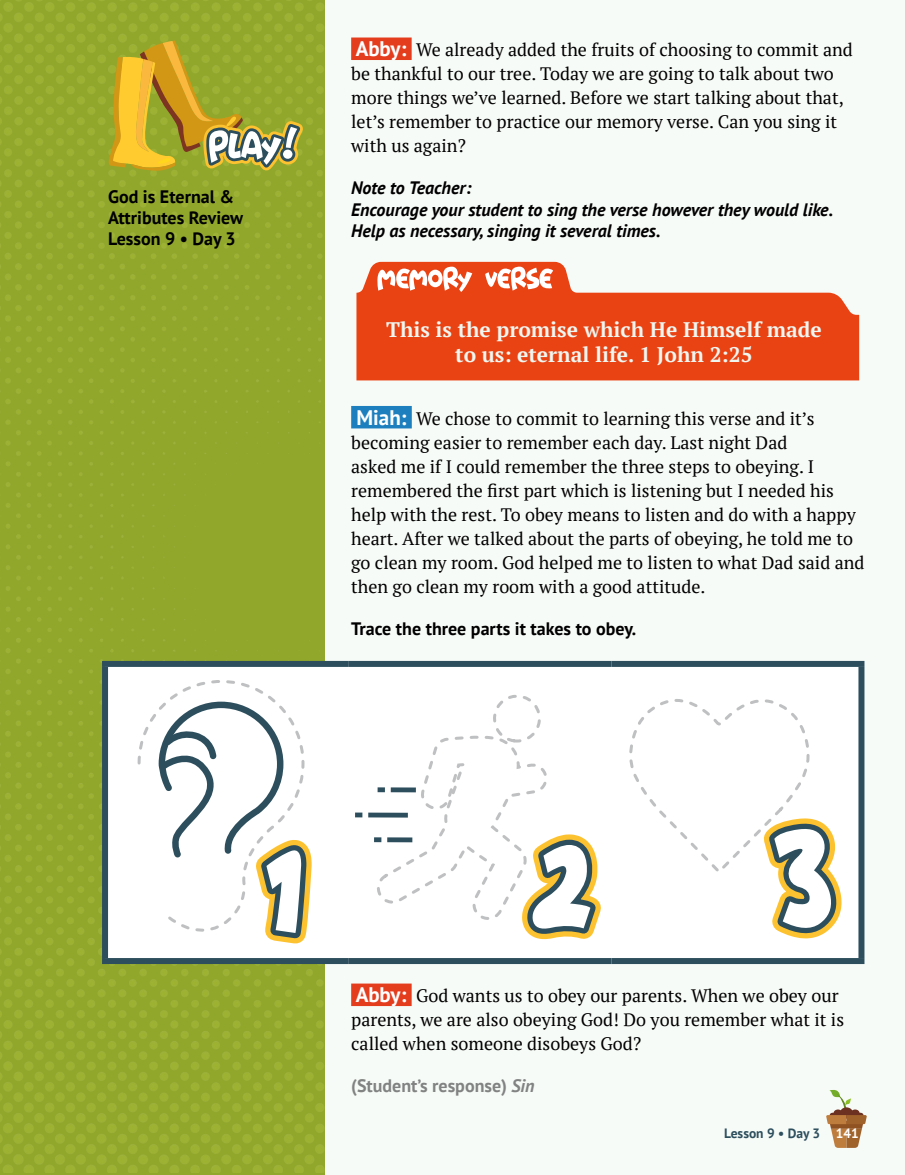
<style>
.page{position:relative;width:905px;height:1175px;background:#f7fbf7}
.page>*{position:absolute;margin:0;border:0;box-sizing:border-box;transform-origin:0 0}
.t1{font:700 21px/25.2px "PT Serif";color:#eff6f0;text-align:center}
.t2{font:18px/24px "PT Serif";color:#000}
.t3{font:italic 700 18px/21.6px "PT Sans";color:#000}
.t4{font:700 18px/21.3px "PT Sans";color:#000}
.t5{font:700 18px "PT Sans";color:#818383}
.t6{font:700 13.5px "PT Sans";color:#2c4e5d}
.s1{font-family:"PT Sans";font-weight:700;font-size:21px;color:#fff}
.s2{font-style:italic}
.s3{color:#fff}
</style>
<div class="page">
<img style="left:0;top:0;width:324px;height:1172px">
<svg style="left:108px;top:41px;width:206px;height:141px;background:#ada937"></svg>
<div style="left:351px;top:38px;width:60px;height:22px;background:#e43d1e"></div>
<div style="left:351px;top:406px;width:61px;height:22px;background:#1e7fbe"></div>
<div style="left:351px;top:983px;width:60px;height:23px;background:#e43d1e"></div>
<svg style="left:356px;top:262px;width:503px;height:118px;fill:#e94213"></svg>
<svg style="left:377px;top:266px;width:95px;height:26px"></svg>
<svg style="left:485px;top:266px;width:68px;height:25px"></svg>
<svg style="left:108px;top:667px;width:266px;height:291px"></svg>
<div style="left:102px;top:661px;width:246px;height:6px;background:#2c4e5d"></div>
<div style="left:102px;top:667px;width:6px;height:291px;background:#2c4e5d"></div>
<div style="left:348px;top:661px;width:263px;height:6px;background:#2c4e5d"></div>
<div style="left:611px;top:661px;width:253px;height:6px;background:#2c4e5d"></div>
<div style="left:858px;top:667px;width:6px;height:291px;background:#2c4e5d"></div>
<div style="left:102px;top:958px;width:246px;height:6px;background:#2c4e5d"></div>
<div style="left:348px;top:958px;width:263px;height:6px;background:#2c4e5d"></div>
<div style="left:611px;top:958px;width:253px;height:6px;background:#2c4e5d"></div>
<svg style="left:136px;top:678px;width:167px;height:268px"></svg>
<svg style="left:159px;top:701px;width:166px;height:245px"></svg>
<div style="left:368px;top:812px;width:40px;height:5px;background:#2c4e5d"></div>
<svg style="left:355px;top:812px;width:7px;height:5px"></svg>
<svg style="left:374px;top:695px;width:227px;height:245px"></svg>
<svg style="left:629px;top:699px;width:213px;height:240px"></svg>
<svg style="left:826px;top:1090px;width:40px;height:57px"></svg>
<p class="t4" style="left:108px;top:185px;width:137px">God is Eternal &amp;<br>Attributes Review<br>Lesson 9 • Day 3</p>
<p class="t2" style="left:351px;top:38px;width:503px"><span class="s1">Abby:</span> We already added the fruits of choosing to commit and be thankful to our tree. Today we are going to talk about two more things we’ve learned. Before we start talking about that, let’s remember to practice our memory verse. Can you sing it with us again?</p>
<p class="t3" style="left:351px;top:177px;width:483px">Note to Teacher:<br>Encourage your student to sing the verse however they would like.<br>Help as necessary, singing it several times.</p>
<p class="t1" style="left:386px;top:316px;width:437px">This is the promise which He Himself made to us: eternal life. 1 John 2:25</p>
<p class="t2" style="left:351px;top:406px;width:515px"><span class="s1">Miah:</span> We chose to commit to learning this verse and it’s becoming easier to remember each day. Last night Dad<br>asked me if I could remember the three steps to obeying. I remembered the first part which is listening but I needed his help with the rest. To obey means to listen and do with a happy heart. After we talked about the parts of obeying, he told me to go clean my room. God helped me to listen to what Dad said and then go clean my room with a good attitude.</p>
<p class="t4" style="left:351px;top:617px;width:286px">Trace the three parts it takes to obey.</p>
<p class="t2" style="left:351px;top:983px;width:494px"><span class="s1">Abby:</span> God wants us to obey our parents. When we obey our parents, we are also obeying God! Do you remember what it is called when someone disobeys God?</p>
<p class="t5" style="left:351px;top:1073px;width:185px">(Student’s response) <span class="s2">Sin</span></p>
<p class="t6" style="left:724px;top:1124px;width:136px">Lesson 9 • Day 3 <span class="s3">141</span></p>
</div>
